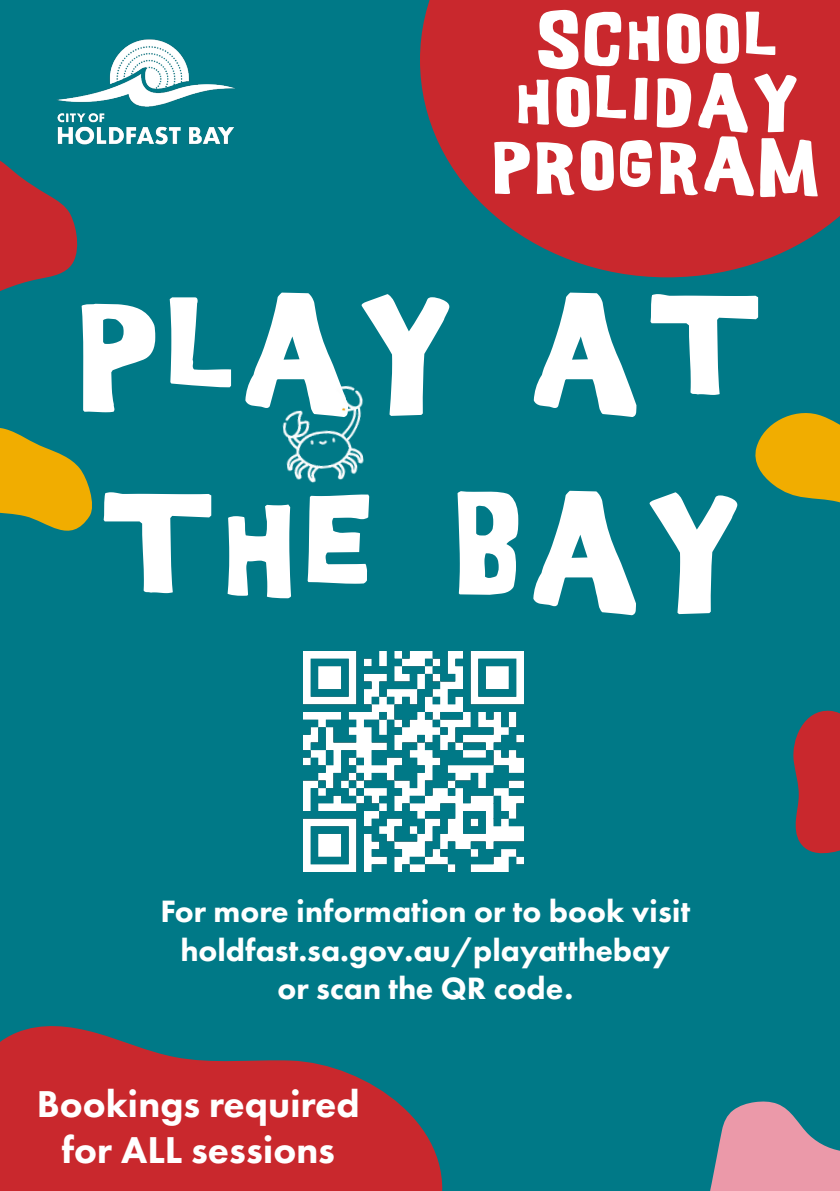
<style>
.page{position:relative;width:840px;height:1191px;background:#fff}
.page>*{position:absolute;margin:0;border:0;box-sizing:border-box;transform-origin:0 0}
.t1{font:125.6px/198.2px "Good Girl";letter-spacing:.1em;color:#fff}
.t2{font:60.6px/63.4px "Good Girl";letter-spacing:.1em;color:#fff;text-align:center}
.t3{font:800 38.8px/46.6px "Futura PT";color:#fff;text-align:center}
.t4{font:800 32px/38.4px "Futura PT";color:#fff;text-align:center}
</style>
<div class="page">
<div style="left:0;top:0;width:839px;height:1191px;background:#007987"></div>
<svg style="left:755px;top:413px;width:84px;height:89px"></svg>
<svg style="left:0;top:160px;width:78px;height:131px"></svg>
<svg style="left:0;top:428px;width:92px;height:103px"></svg>
<img style="left:304px;top:652px;width:219px;height:219px">
<img style="left:28px;top:39px;width:207px;height:124px">
<svg style="left:710px;top:1101px;width:129px;height:90px"></svg>
<svg style="left:793px;top:710px;width:46px;height:144px;background:#ad3239"></svg>
<svg style="left:420px;top:0;width:419px;height:277px;background:#af3238"></svg>
<img style="left:282px;top:385px;width:82px;height:98px">
<svg style="left:0;top:1026px;width:443px;height:165px;fill:#c9282d"></svg>
<p class="t2" style="left:517px;top:9px;width:280px">SCHOOL<br>HOLIDAY</p>
<p class="t2" style="left:493px;top:136px;width:327px">PROGRAM</p>
<p class="t1" style="left:80px;top:259px;width:680px">PLAY AT<br>THE BAY</p>
<p class="t4" style="left:160px;top:892px;width:531px">For more information or to book visit holdfast.sa.gov.au/playatthebay<br>or scan the QR code.</p>
<p class="t3" style="left:37px;top:1079px;width:324px">Bookings required for ALL sessions</p>
</div>
